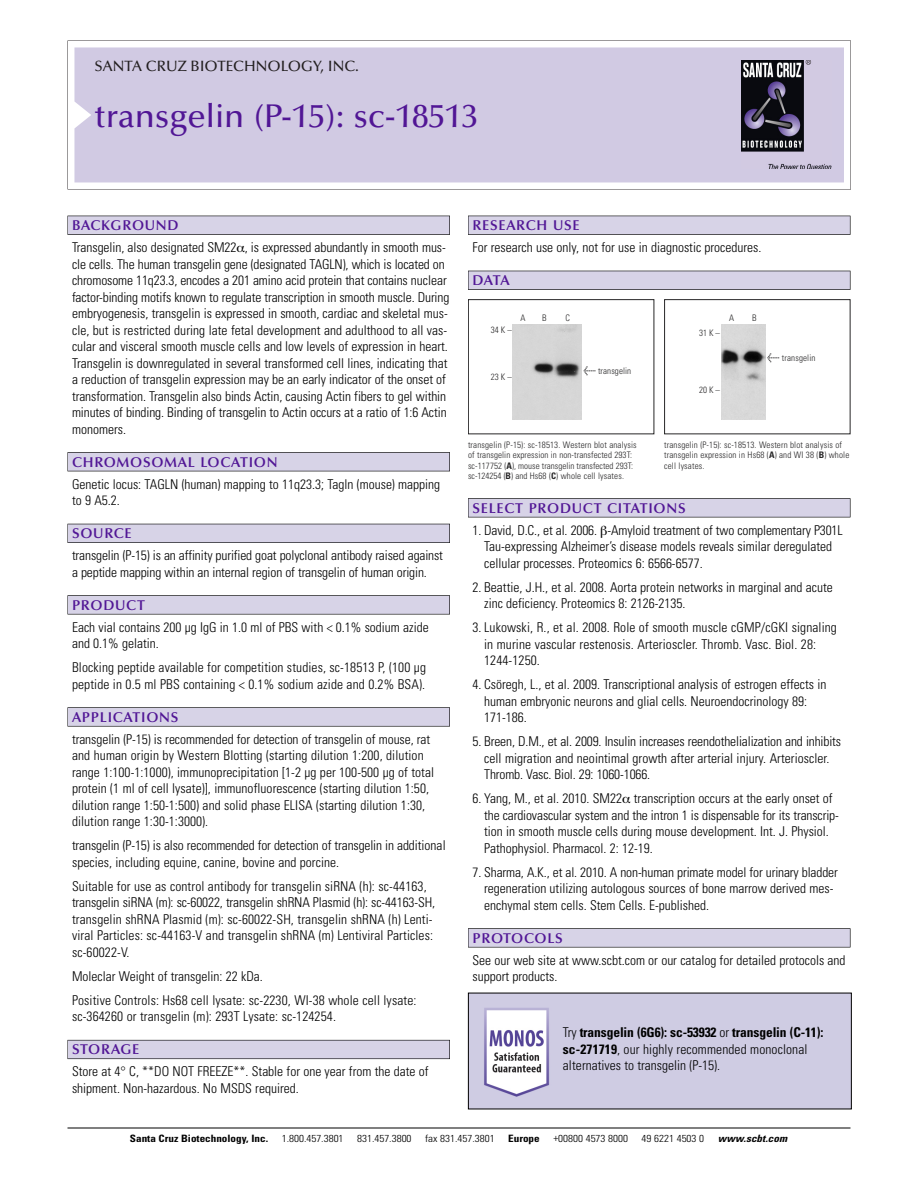
<style>
.page{position:relative;width:918px;height:1188px;background:#fff}
.page>*{position:absolute;margin:0;border:0;box-sizing:border-box;transform-origin:0 0}
.t1{font:500 33px "Optima";color:#511695}
.t2{font:500 15px "Optima";color:#231f20}
.t3{font:600 14.25px "Optima";letter-spacing:.05em;color:#511695}
.t4{font:300 condensed 13.5px/16.5px "Univers";color:#000}
.t5{font:300 condensed 10.2px "Univers";color:#000;scale:1.1 1}
.t6{font:700 condensed 10.2px "Univers";color:#000;scale:1.1 1}
.t7{font:italic 700 condensed 10.2px "Univers";letter-spacing:.005em;color:#000;scale:1.1 1}
.t8{font:9px/10.5px "Univers Condensed Light+RIWLEK";letter-spacing:.01em;color:#272627}
.t9{font:9px/10.5px "Univers Condensed Light+ILUCHD";letter-spacing:.015em;color:#272627}
.s1{font-family:"Meta Plus Book Roman+BFBXII";font-size:10.5px}
.s2{font-family:"Meta Plus Book Roman+JTUWOR";font-size:10.5px}
.s3{font-family:"Univers Condensed Bold+CKSUVO"}
.s4{font-family:"Univers Condensed Bold+WJYTHI"}
.s5{font-weight:700}
</style>
<div class="page">
<svg style="left:68px;top:40px;width:783px;height:149px"></svg>
<div style="left:74px;top:47px;width:770px;height:135px;background:#d1cae3"></div>
<img style="left:741px;top:60px;width:90px;height:108px">
<div style="left:68px;top:216px;width:382px;height:19px;background:#525155"></div>
<div style="left:68px;top:216px;width:381px;height:18px;background:#d7d3e7"></div>
<div style="left:68px;top:452px;width:382px;height:19px;background:#525155"></div>
<div style="left:68px;top:453px;width:381px;height:18px;background:#d7d3e7"></div>
<div style="left:68px;top:524px;width:382px;height:19px;background:#525158"></div>
<div style="left:68px;top:524px;width:381px;height:18px;background:#d7d3e7"></div>
<div style="left:68px;top:595px;width:382px;height:19px;background:#575759"></div>
<div style="left:68px;top:596px;width:381px;height:18px;background:#d7d3e7"></div>
<svg style="left:68px;top:707px;width:382px;height:20px"></svg>
<div style="left:68px;top:708px;width:381px;height:18px;background:#d7d3e7"></div>
<div style="left:68px;top:1040px;width:382px;height:19px;background:#66646e"></div>
<div style="left:68px;top:1040px;width:381px;height:18px;background:#d7d3e7"></div>
<div style="left:468px;top:216px;width:382px;height:19px;background:#525155"></div>
<div style="left:468px;top:216px;width:382px;height:18px;background:#d7d3e7"></div>
<div style="left:468px;top:271px;width:382px;height:19px;background:#515055"></div>
<div style="left:468px;top:271px;width:382px;height:18px;background:#d7d3e7"></div>
<div style="left:468px;top:498px;width:382px;height:19px;background:#545357"></div>
<div style="left:468px;top:499px;width:382px;height:18px;background:#d7d3e7"></div>
<div style="left:468px;top:928px;width:382px;height:19px;background:#575759"></div>
<div style="left:468px;top:929px;width:382px;height:18px;background:#d7d3e7"></div>
<hr style="left:68px;top:1128px;width:782px;height:1px;background:#000">
<img style="left:470px;top:995px;width:380px;height:112px">
<div style="left:664px;top:299px;width:186px;height:135px;border:1px solid #272627"></div>
<img style="left:721px;top:324px;width:44px;height:96px">
<div style="left:468px;top:299px;width:186px;height:135px;border:1px solid #272627"></div>
<img style="left:513px;top:325px;width:68px;height:95px">
<p class="t2" style="left:94px;top:61px;width:266px">SANTA CRUZ BIOTECHNOLOGY, INC.</p>
<h1 class="t1" style="left:94px;top:103px;width:385px">transgelin (P-15): sc-18513</h1>
<p class="t3" style="left:72px;top:219px;width:108px">BACKGROUND</p>
<p class="t4" style="left:72px;top:240px;width:379px">Transgelin, also designated SM22 , is expressed abundantly in smooth mus&shy;cle cells. The human transgelin gene (designated TAGLN), which is located on chromosome 11q23.3, encodes a 201 amino acid protein that contains nuclear factor-binding motifs known to regulate transcription in smooth muscle. During embryogenesis, transgelin is expressed in smooth, cardiac and skeletal mus&shy;cle, but is restricted during late fetal development and adulthood to all vas&shy;cular and visceral smooth muscle cells and low levels of expression in heart.<br>Transgelin is downregulated in several transformed cell lines, indicating that a reduction of transgelin expression may be an early indicator of the onset of transformation. Transgelin also binds Actin, causing Actin fibers to gel within minutes of binding. Binding of transgelin to Actin occurs at a ratio of 1:6 Actin monomers.</p>
<p class="t3" style="left:72px;top:456px;width:207px">CHROMOSOMAL LOCATION</p>
<p class="t4" style="left:72px;top:477px;width:370px">Genetic locus: TAGLN (human) mapping to 11q23.3; Tagln (mouse) mapping to 9 A5.2.</p>
<p class="t3" style="left:72px;top:528px;width:61px">SOURCE</p>
<p class="t4" style="left:72px;top:548px;width:373px">transgelin (P-15) is an affinity purified goat polyclonal antibody raised against a peptide mapping within an internal region of transgelin of human origin.</p>
<p class="t3" style="left:72px;top:599px;width:74px">PRODUCT</p>
<p class="t4" style="left:72px;top:620px;width:358px">Each vial contains 200 µg IgG in 1.0 ml of PBS with &lt; 0.1% sodium azide and 0.1% gelatin.</p>
<p class="t4" style="left:72px;top:660px;width:356px">Blocking peptide available for competition studies, sc-18513 P, (100 µg peptide in 0.5 ml PBS containing &lt; 0.1% sodium azide and 0.2% BSA).</p>
<p class="t3" style="left:72px;top:711px;width:108px">APPLICATIONS</p>
<p class="t4" style="left:72px;top:732px;width:364px">transgelin (P-15) is recommended for detection of transgelin of mouse, rat and human origin by Western Blotting (starting dilution 1:200, dilution range 1:100-1:1000), immunoprecipitation [1-2 µg per 100-500 µg of total protein (1 ml of cell lysate)], immunofluorescence (starting dilution 1:50, dilution range 1:50-1:500) and solid phase ELISA (starting dilution 1:30, dilution range 1:30-1:3000).</p>
<p class="t4" style="left:72px;top:838px;width:375px">transgelin (P-15) is also recommended for detection of transgelin in additional species, including equine, canine, bovine and porcine.</p>
<p class="t4" style="left:72px;top:879px;width:365px">Suitable for use as control antibody for transgelin siRNA (h): sc-44163, transgelin siRNA (m): sc-60022, transgelin shRNA Plasmid (h): sc-44163-SH, transgelin shRNA Plasmid (m): sc-60022-SH, transgelin shRNA (h) Lenti&shy;viral Particles: sc-44163-V and transgelin shRNA (m) Lentiviral Particles: sc-60022-V.</p>
<p class="t4" style="left:72px;top:965px;width:346px;line-height:24px">Moleclar Weight of transgelin: 22 kDa.<br>Positive Controls: Hs68 cell lysate: sc-2230, WI-38 whole cell lysate:</p>
<p class="t4" style="left:72px;top:1009px;width:265px">sc-364260 or transgelin (m): 293T Lysate: sc-124254.</p>
<p class="t3" style="left:72px;top:1044px;width:69px">STORAGE</p>
<p class="t4" style="left:72px;top:1064px;width:358px">Store at 4° C, **DO NOT FREEZE**. Stable for one year from the date of shipment. Non-hazardous. No MSDS required.</p>
<p class="t3" style="left:473px;top:219px;width:109px">RESEARCH USE</p>
<p class="t4" style="left:473px;top:240px;width:290px">For research use only, not for use in diagnostic procedures.</p>
<p class="t3" style="left:473px;top:275px;width:39px">DATA</p>
<p class="t8" style="left:521px;top:314px;width:7px">A</p>
<p class="t8" style="left:542px;top:314px;width:6px">B</p>
<p class="t8" style="left:566px;top:314px;width:6px">C</p>
<p class="t9" style="left:729px;top:313px;width:7px">A</p>
<p class="t9" style="left:752px;top:313px;width:6px">B</p>
<p class="t8" style="left:491px;top:326px;width:22px">34K–</p>
<p class="t8" style="left:491px;top:372px;width:22px">23K–</p>
<p class="t8" style="left:583px;top:367px;width:49px"><span class="s1">&lt;</span> transgelin</p>
<p class="t9" style="left:699px;top:328px;width:22px">31K–</p>
<p class="t9" style="left:767px;top:353px;width:50px"><span class="s2">&lt;</span> transgelin</p>
<p class="t9" style="left:699px;top:386px;width:22px">20K–</p>
<p class="t8" style="left:468px;top:440px;width:170px">transgelin (P-15): sc-18513. Western blot analysis of transgelin expression in non-transfected 293T: sc-117752 (<span class="s3">A</span>), mouse transgelin transfected 293T: sc-124254 (<span class="s3">B</span>) and Hs68 (<span class="s3">C</span>) whole cell lysates.</p>
<p class="t9" style="left:664px;top:440px;width:187px">transgelin (P-15): sc-18513. Western blot analysis of transgelin expression in Hs68 (<span class="s4">A</span>) and WI 38 (<span class="s4">B</span>) whole cell lysates.</p>
<p class="t3" style="left:473px;top:502px;width:215px">SELECT PRODUCT CITATIONS</p>
<p class="t4" style="left:484px;top:523px;width:360px;text-indent:-12px">1. David, D.C., et al. 2006. -Amyloid treatment of two complementary P301L<br>Tau-expressing Alzheimer’s disease models reveals similar deregulated cellular processes. Proteomics 6: 6566-6577.</p>
<p class="t4" style="left:484px;top:580px;width:350px;text-indent:-12px">2. Beattie, J.H., et al. 2008. Aorta protein networks in marginal and acute zinc deficiency. Proteomics 8: 2126-2135.</p>
<p class="t4" style="left:484px;top:620px;width:354px;text-indent:-12px">3. Lukowski, R., et al. 2008. Role of smooth muscle cGMP/cGKI signaling in murine vascular restenosis. Arterioscler. Thromb. Vasc. Biol. 28:<br>1244-1250.</p>
<p class="t4" style="left:484px;top:677px;width:344px;text-indent:-12px">4. Csöregh, L., et al. 2009. Transcriptional analysis of estrogen effects in human embryonic neurons and glial cells. Neuroendocrinology 89:<br>171-186.</p>
<p class="t4" style="left:484px;top:734px;width:358px;text-indent:-12px">5. Breen, D.M., et al. 2009. Insulin increases reendothelialization and inhibits cell migration and neointimal growth after arterial injury. Arterioscler.<br>Thromb. Vasc. Biol. 29: 1060-1066.</p>
<p class="t4" style="left:484px;top:791px;width:356px;text-indent:-12px">6. Yang, M., et al. 2010. SM22 transcription occurs at the early onset of the cardiovascular system and the intron 1 is dispensable for its transcrip&shy;tion in smooth muscle cells during mouse development. Int. J. Physiol.<br>Pathophysiol. Pharmacol. 2: 12-19.</p>
<p class="t4" style="left:484px;top:865px;width:355px;text-indent:-12px">7. Sharma, A.K., et al. 2010. A non-human primate model for urinary bladder regeneration utilizing autologous sources of bone marrow derived mes&shy;enchymal stem cells. Stem Cells. E-published.</p>
<p class="t3" style="left:473px;top:932px;width:92px">PROTOCOLS</p>
<p class="t4" style="left:473px;top:953px;width:375px">See our web site at www.scbt.com or our catalog for detailed protocols and support products.</p>
<p class="t4" style="left:563px;top:1025px;width:262px">Try <span class="s5">transgelin (6G6): sc-53932</span> or <span class="s5">transgelin (C-11): sc-271719</span>, our highly recommended monoclonal alternatives to transgelin (P-15).</p>
<p class="t6" style="left:130px;top:1135px;width:127px">Santa Cruz Biotechnology, Inc.</p>
<p class="t5" style="left:282px;top:1135px;width:58px">1.800.457.3801</p>
<p class="t5" style="left:357px;top:1135px;width:51px">831.457.3800</p>
<p class="t5" style="left:425px;top:1135px;width:65px">fax 831.457.3801</p>
<p class="t6" style="left:508px;top:1135px;width:30px">Europe</p>
<p class="t5" style="left:553px;top:1135px;width:69px">+00800 4573 8000</p>
<p class="t5" style="left:642px;top:1135px;width:58px">49 6221 4503 0</p>
<p class="t7" style="left:718px;top:1135px;width:64px">www.scbt.com</p>
</div>
